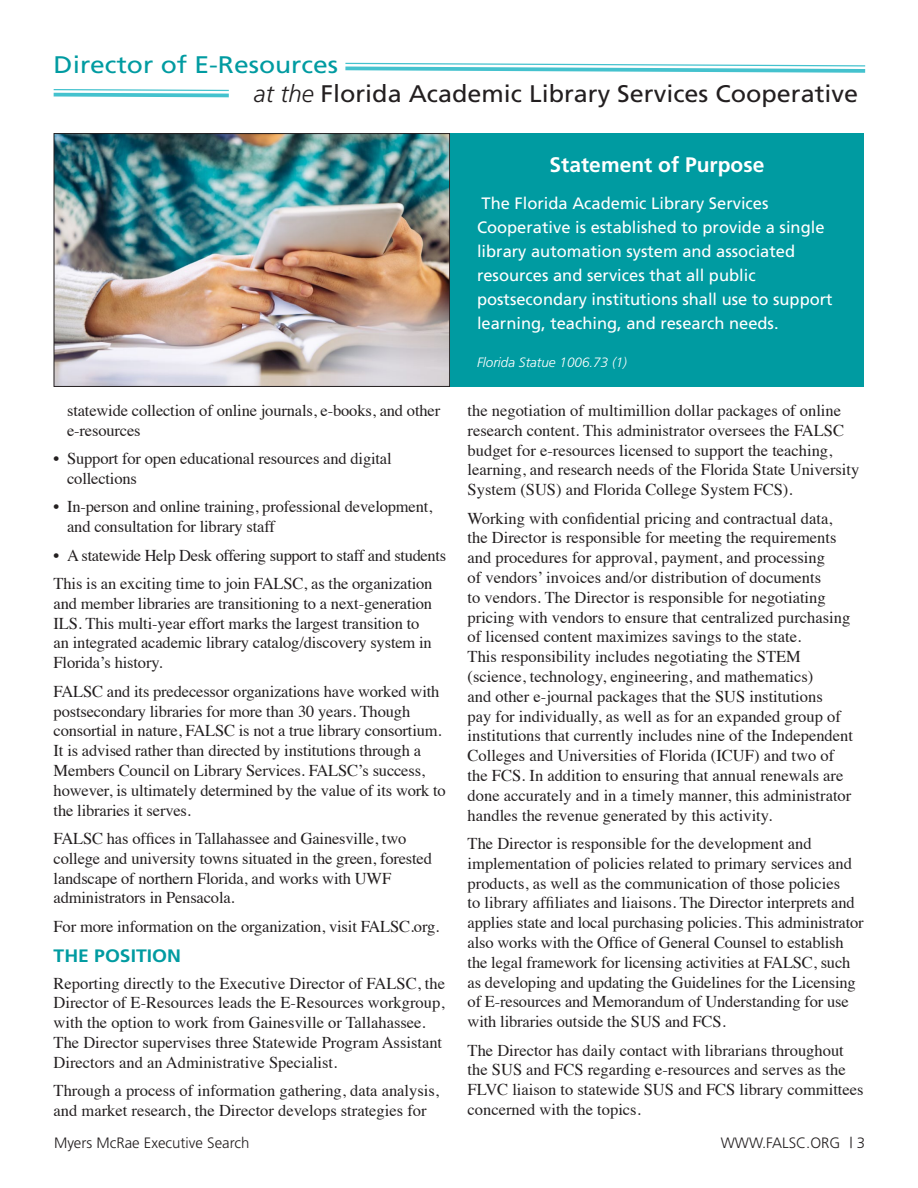
<style>
.page{position:relative;width:918px;height:1188px;background:#fff}
.page>*{position:absolute;margin:0;border:0;box-sizing:border-box;transform-origin:0 0}
.t1{font:24px "Frutiger";color:#231f20;scale:1.05 1}
.t2{font:24px "Frutiger";color:#009ba1;scale:1.1 1}
.t3{font:700 21px "Frutiger";color:#fff}
.t4{font:700 18px "Frutiger";color:#009ba1;scale:1.07 1}
.t5{font:16.5px/19.8px "Times";color:#231f20}
.t6{font:16.5px/24px "Frutiger";color:#fff}
.t7{font:16.5px "Times";letter-spacing:-.02em;color:#231f20}
.t8{font:300 15px "Frutiger";color:#231f20}
.t9{font:italic 300 13.5px "Frutiger";color:#fff}
.s1{font-weight:300;font-style:italic}
</style>
<div class="page">
<img style="left:56px;top:135px;width:392px;height:250px">
<div style="left:54px;top:133px;width:396px;height:254px;border:1px solid #231f20"></div>
<div style="left:450px;top:133px;width:414px;height:253px;background:#009ba1"></div>
<svg style="left:345px;top:62px;width:521px;height:11px"></svg>
<svg style="left:53px;top:89px;width:176px;height:9px"></svg>
<p class="t2" style="left:54px;top:50px;width:260px">Director of E-Resources</p>
<p class="t1" style="left:254px;top:79px;width:577px"><span class="s1">at the</span> Florida Academic Library Services Cooperative</p>
<p class="t5" style="left:67px;top:399px;width:375px">statewide collection of online journals, e-books, and other e-resources</p>
<p class="t5" style="left:67px;top:447px;width:326px;text-indent:-14px">• Support for open educational resources and digital collections</p>
<p class="t5" style="left:67px;top:496px;width:367px;text-indent:-14px">• In-person and online training, professional development, and consultation for library staff</p>
<p class="t7" style="left:54px;top:540px;width:394px">• A statewide Help Desk offering support to staff and students</p>
<p class="t5" style="left:54px;top:572px;width:380px">This is an exciting time to join FALSC, as the organization and member libraries are transitioning to a next-generation ILS. This multi-year effort marks the largest transition to an integrated academic library catalog/discovery system in Florida’s history.</p>
<p class="t5" style="left:54px;top:680px;width:394px">FALSC and its predecessor organizations have worked with postsecondary libraries for more than 30 years. Though consortial in nature, FALSC is not a true library consortium.<br>It is advised rather than directed by institutions through a Members Council on Library Services. FALSC’s success, however, is ultimately determined by the value of its work to the libraries it serves.</p>
<p class="t5" style="left:54px;top:827px;width:380px">FALSC has offices in Tallahassee and Gainesville, two college and university towns situated in the green, forested landscape of northern Florida, and works with UWF administrators in Pensacola.</p>
<p class="t5" style="left:54px;top:915px;width:387px">For more information on the organization, visit FALSC.org.</p>
<p class="t4" style="left:54px;top:945px;width:121px">THE POSITION</p>
<p class="t5" style="left:54px;top:972px;width:393px">Reporting directly to the Executive Director of FALSC, the Director of E-Resources leads the E-Resources workgroup, with the option to work from Gainesville or Tallahassee.<br>The Director supervises three Statewide Program Assistant Directors and an Administrative Specialist.</p>
<p class="t5" style="left:54px;top:1079px;width:387px">Through a process of information gathering, data analysis, and market research, the Director develops strategies for</p>
<p class="t3" style="left:550px;top:152px;width:216px">Statement of Purpose</p>
<p class="t6" style="left:477px;top:192px;width:357px">The Florida Academic Library Services Cooperative is established to provide a single library automation system and associated resources and services that all public postsecondary institutions shall use to support learning, teaching, and research needs.</p>
<p class="t9" style="left:477px;top:355px;width:152px">Florida Statue 1006.73 (1)</p>
<p class="t5" style="left:468px;top:399px;width:393px">the negotiation of multimillion dollar packages of online research content. This administrator oversees the FALSC budget for e-resources licensed to support the teaching, learning, and research needs of the Florida State University System (SUS) and Florida College System FCS).</p>
<p class="t5" style="left:468px;top:507px;width:387px">Working with confidential pricing and contractual data, the Director is responsible for meeting the requirements and procedures for approval, payment, and processing<br>of vendors’ invoices and/or distribution of documents<br>to vendors. The Director is responsible for negotiating pricing with vendors to ensure that centralized purchasing of licensed content maximizes savings to the state.<br>This responsibility includes negotiating the STEM (science, technology, engineering, and mathematics)<br>and other e-journal packages that the SUS institutions<br>pay for individually, as well as for an expanded group of institutions that currently includes nine of the Independent Colleges and Universities of Florida (ICUF) and two of the FCS. In addition to ensuring that annual renewals are done accurately and in a timely manner, this administrator handles the revenue generated by this activity.</p>
<p class="t5" style="left:468px;top:832px;width:398px">The Director is responsible for the development and implementation of policies related to primary services and products, as well as the communication of those policies<br>to library affiliates and liaisons. The Director interprets and applies state and local purchasing policies. This administrator also works with the Office of General Counsel to establish the legal framework for licensing activities at FALSC, such as developing and updating the Guidelines for the Licensing of E-resources and Memorandum of Understanding for use with libraries outside the SUS and FCS.</p>
<p class="t5" style="left:468px;top:1039px;width:398px">The Director has daily contact with librarians throughout the SUS and FCS regarding e-resources and serves as the FLVC liaison to statewide SUS and FCS library committees concerned with the topics.</p>
<p class="t8" style="left:54px;top:1134px;width:197px">Myers McRae Executive Search</p>
<p class="t8" style="left:721px;top:1134px;width:146px">WWW.FALSC.ORG | 3</p>
</div>
